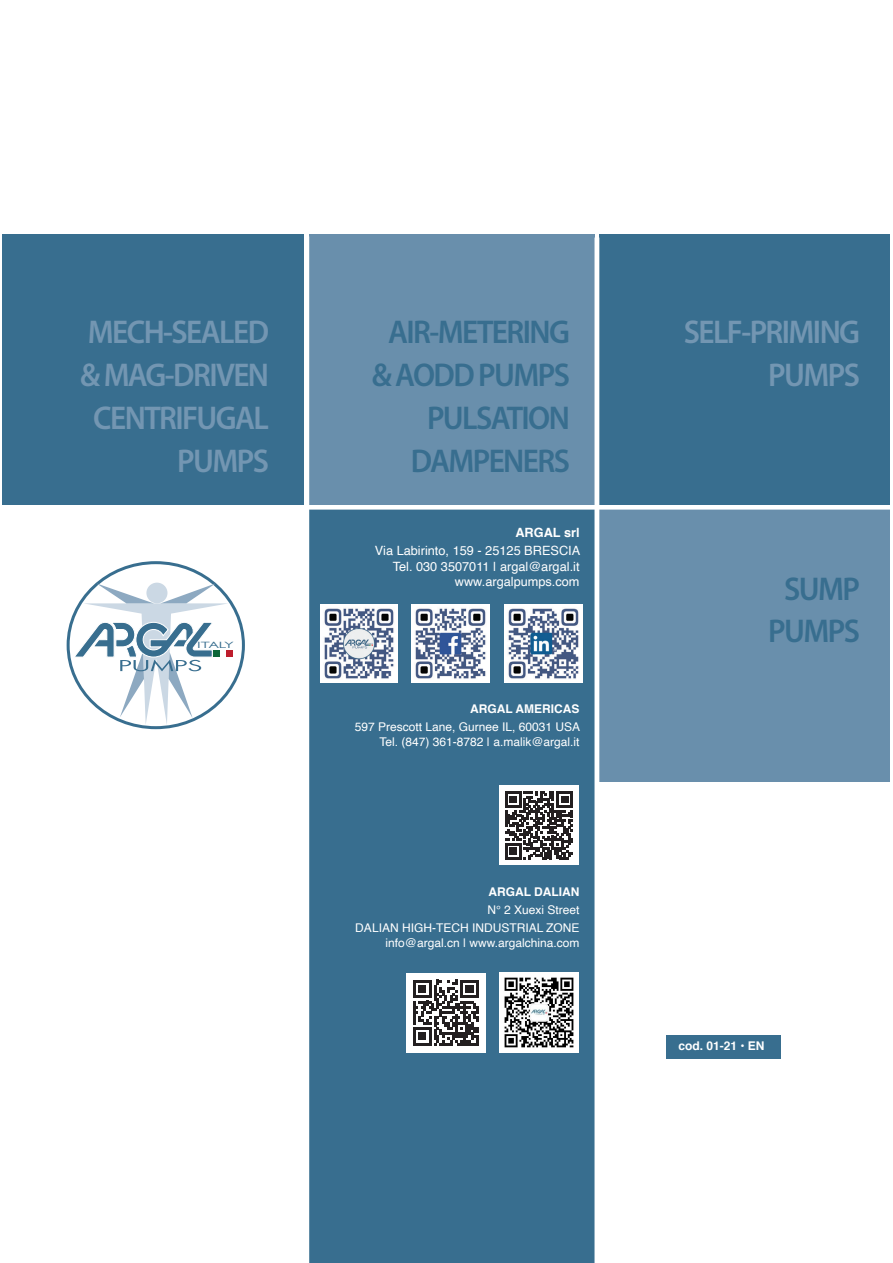
<style>
.page{position:relative;width:893px;height:1263px;background:#fff}
.page>*{position:absolute;margin:0;border:0;box-sizing:border-box;transform-origin:0 0}
.t1{font:600 33px "Myriad Pro";letter-spacing:-.05em;color:#7396b2;scale:.95 1}
.t2{font:600 33px "Myriad Pro";letter-spacing:-.05em;color:#386e8f;scale:.95 1}
.t3{font:12.75px "Helvetica";color:#fff}
.t4{font:700 12.75px "Helvetica";color:#fff}
.t5{font:12px "Helvetica";color:#fff}
.t6{font:700 12px "Helvetica";color:#fff}
.t7{font:9.15px "Gill Sans";letter-spacing:-.04em;color:#386e8f;scale:1.66 1}
</style>
<div class="page">
<div style="left:599px;top:235px;width:291px;height:270px;background:#386e8f"></div>
<div style="left:599px;top:510px;width:291px;height:272px;background:#698fac"></div>
<div style="left:2px;top:235px;width:302px;height:270px;background:#386e8f"></div>
<div style="left:309px;top:235px;width:285px;height:270px;background:#698fac"></div>
<div style="left:309px;top:510px;width:285px;height:753px;background:#386e8f"></div>
<svg style="left:73px;top:583px;width:156px;height:142px"></svg>
<div style="left:214px;top:650px;width:6px;height:7px;background:#0c6638"></div>
<div style="left:226px;top:650px;width:7px;height:7px;background:#be1d2c"></div>
<div style="left:666px;top:1035px;width:115px;height:24px;background:#386e8f"></div>
<img style="left:411px;top:605px;width:78px;height:78px">
<img style="left:505px;top:605px;width:77px;height:78px">
<img style="left:320px;top:605px;width:78px;height:78px">
<div style="left:499px;top:786px;width:79px;height:79px;background:#fff"></div>
<svg style="left:505px;top:791px;width:68px;height:68px"></svg>
<img style="left:499px;top:973px;width:79px;height:79px">
<div style="left:406px;top:973px;width:79px;height:79px;background:#fff"></div>
<svg style="left:413px;top:980px;width:66px;height:65px"></svg>
<p class="t1" style="left:88px;top:311px;width:192px">MECH-SEALED</p>
<p class="t1" style="left:80px;top:354px;width:200px">&amp; MAG-DRIVEN</p>
<p class="t1" style="left:93px;top:397px;width:187px">CENTRIFUGAL</p>
<p class="t1" style="left:177px;top:439px;width:98px">PUMPS</p>
<p class="t7" style="left:197px;top:640px;width:24px">ITALY</p>
<p class="t2" style="left:388px;top:311px;width:193px">AIR-METERING</p>
<p class="t2" style="left:372px;top:354px;width:210px">&amp; AODD PUMPS</p>
<p class="t2" style="left:427px;top:397px;width:152px">PULSATION</p>
<p class="t2" style="left:411px;top:439px;width:169px">DAMPENERS</p>
<p class="t4" style="left:515px;top:522px;width:66px">ARGAL srl</p>
<p class="t3" style="left:375px;top:541px;width:207px">Via Labirinto, 159 - 25125 BRESCIA</p>
<p class="t3" style="left:393px;top:556px;width:188px">Tel. 030 3507011 | argal@argal.it</p>
<p class="t3" style="left:455px;top:572px;width:126px">www.argalpumps.com</p>
<p class="t6" style="left:470px;top:699px;width:111px">ARGAL AMERICAS</p>
<p class="t5" style="left:355px;top:718px;width:227px">597 Prescott Lane, Gurnee IL, 60031 USA</p>
<p class="t5" style="left:379px;top:732px;width:202px">Tel. (847) 361-8782 | a.malik@argal.it</p>
<p class="t6" style="left:488px;top:882px;width:93px">ARGAL DALIAN</p>
<p class="t5" style="left:487px;top:901px;width:94px">N° 2 Xuexi Street</p>
<p class="t5" style="left:355px;top:919px;width:226px">DALIAN HIGH-TECH INDUSTRIAL ZONE</p>
<p class="t5" style="left:385px;top:933px;width:196px">info@argal.cn | www.argalchina.com</p>
<p class="t1" style="left:684px;top:311px;width:187px">SELF-PRIMING</p>
<p class="t1" style="left:768px;top:354px;width:98px">PUMPS</p>
<p class="t2" style="left:784px;top:568px;width:81px">SUMP</p>
<p class="t2" style="left:768px;top:610px;width:98px">PUMPS</p>
<p class="t6" style="left:678px;top:1036px;width:88px">cod. 01-21 • EN</p>
</div>
